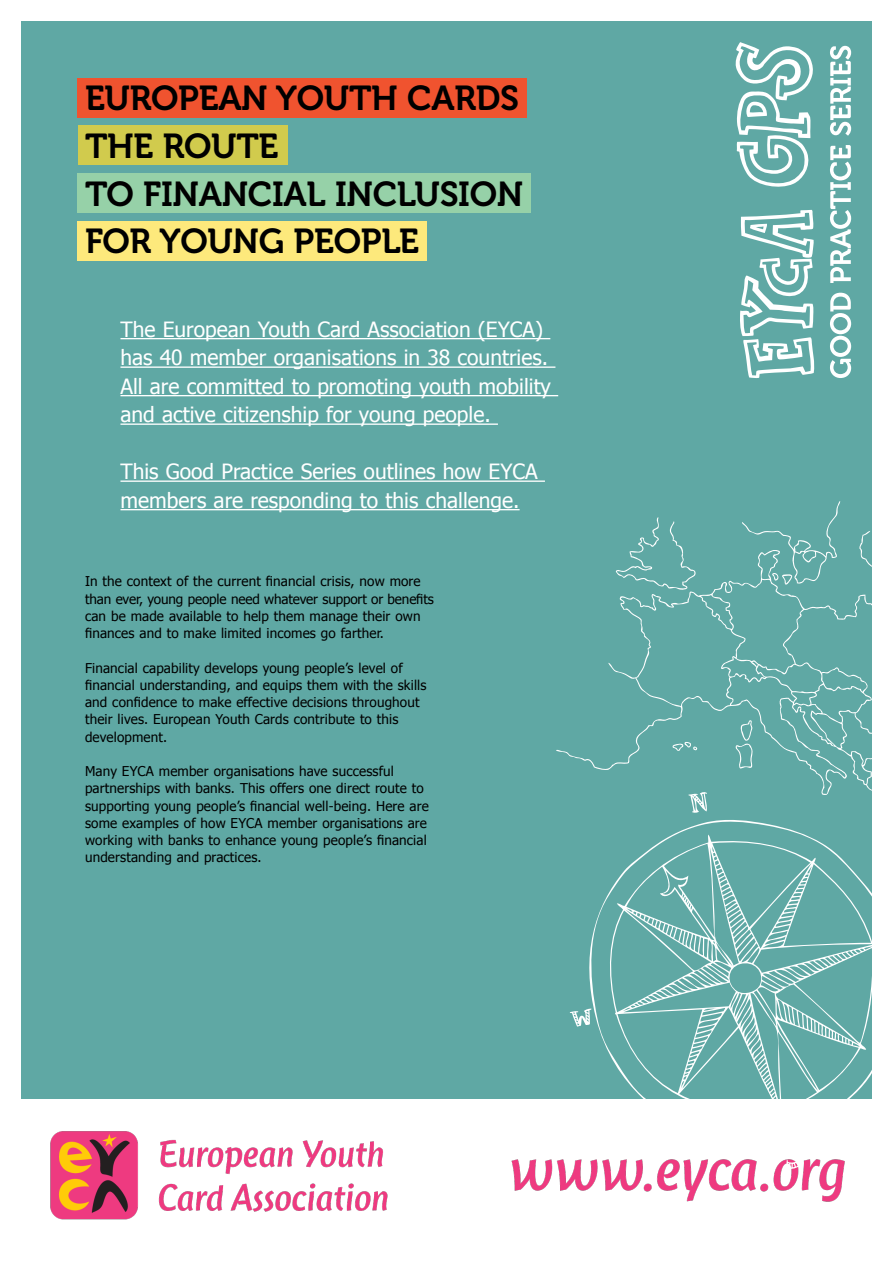
<style>
.page{position:relative;width:893px;height:1263px;background:#fff}
.page>*{position:absolute;margin:0;border:0;box-sizing:border-box;transform-origin:0 0}
.t1{font:34.5px/48px "Museo 700";letter-spacing:-.01em;color:#000}
.t2{font:21px/28.5px "Tahoma";color:#fff}
.t3{font:13.5px/17.2px "Tahoma";letter-spacing:.01em;color:#000}
</style>
<div class="page">
<div style="left:22px;top:22px;width:850px;height:1220px;background:#5fa8a4"></div>
<div style="left:78px;top:78px;width:449px;height:39px;background:#f0532f"></div>
<div style="left:78px;top:125px;width:210px;height:39px;background:#d1cb4d"></div>
<div style="left:78px;top:221px;width:349px;height:39px;background:#fde97c"></div>
<div style="left:78px;top:173px;width:453px;height:40px;background:#96d1a8"></div>
<svg style="left:735px;top:42px;width:78px;height:145px"></svg>
<svg style="left:740px;top:210px;width:75px;height:168px"></svg>
<svg style="left:830px;top:46px;width:21px;height:332px"></svg>
<div style="left:0;top:1099px;width:893px;height:164px;background:#fff"></div>
<img style="left:50px;top:1131px;width:338px;height:89px">
<hr style="left:120px;top:338px;width:430px;height:1px;background:#fff">
<hr style="left:120px;top:366px;width:435px;height:2px;background:#fff">
<hr style="left:120px;top:395px;width:438px;height:1px;background:#fff">
<hr style="left:120px;top:423px;width:378px;height:2px;background:#fff">
<hr style="left:120px;top:480px;width:425px;height:2px;background:#fff">
<hr style="left:120px;top:509px;width:400px;height:1px;background:#fff">
<img style="left:511px;top:1159px;width:334px;height:43px">
<svg style="left:638px;top:517px;width:44px;height:31px"></svg>
<svg style="left:859px;top:531px;width:11px;height:17px"></svg>
<svg style="left:556px;top:548px;width:316px;height:247px"></svg>
<svg style="left:741px;top:501px;width:99px;height:84px"></svg>
<svg style="left:734px;top:719px;width:19px;height:50px"></svg>
<svg style="left:672px;top:740px;width:28px;height:11px"></svg>
<svg style="left:589px;top:820px;width:214px;height:227px"></svg>
<svg style="left:606px;top:834px;width:266px;height:265px"></svg>
<svg style="left:688px;top:791px;width:20px;height:22px"></svg>
<svg style="left:569px;top:1008px;width:22px;height:19px"></svg>
<svg style="left:780px;top:1159px;width:28px;height:11px"></svg>
<h1 class="t1" style="left:85px;top:74px;width:435px">EUROPEAN YOUTH CARDS<br>THE ROUTE<br>TO FINANC</h1>
<h1 class="t1" style="left:272px;top:170px;width:225px">IAL INCLUSION</h1>
<h1 class="t1" style="left:85px;top:218px;width:100px">FOR YOUN</h1>
<h1 class="t1" style="left:259px;top:218px;width:58px">G PEOP</h1>
<h1 class="t1" style="left:381px;top:218px;width:37px">LE</h1>
<h2 class="t2" style="left:120px;top:314px;width:432px">The European Youth Card Association (EYCA) has 40 member organisations in 38 countries.<br>All are committed to promoting youth mobility and active citizenship for young people.</h2>
<h2 class="t2" style="left:120px;top:457px;width:419px">This Good Practice Series outlines how EYCA members are responding to this challenge.</h2>
<p class="t3" style="left:85px;top:572px;width:350px">In the context of the current financial crisis, now more than ever, young people need whatever support or benefits can be made available to help them manage their own finances and to make limited incomes go farther.</p>
<p class="t3" style="left:85px;top:658px;width:343px">Financial capability develops young people’s level of financial understanding, and equips them with the skills and confidence to make effective decisions throughout their lives. European Youth Cards contribute to this development.</p>
<p class="t3" style="left:85px;top:762px;width:345px">Many EYCA member organisations have successful partnerships with banks. This offers one direct route to supporting young people’s financial well-being. Here are some examples of how EYCA member organisations are working with banks to enhance young people’s financial understanding and practices.</p>
</div>
